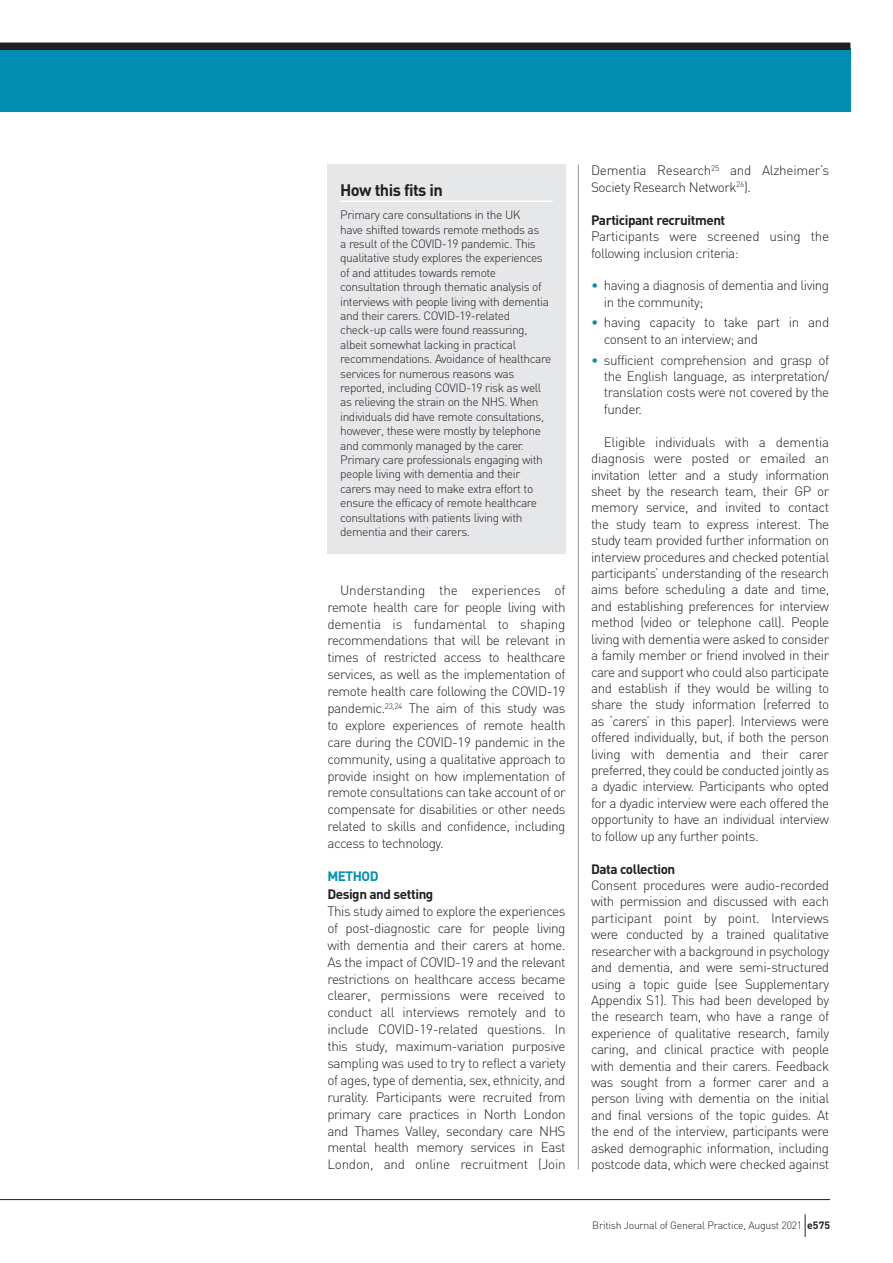
<style>
.page{position:relative;width:893px;height:1263px;background:#fff}
.page>*{position:absolute;margin:0;border:0;box-sizing:border-box;transform-origin:0 0}
.t1{font:700 16.5px "DIN";letter-spacing:-.035em;color:#231f20}
.t2{font:300 13.5px/16.4px "DIN";letter-spacing:-.035em;color:#231f20;text-align:justify}
.t3{font:700 13.5px "DIN";letter-spacing:-.035em;color:#231f20}
.t4{font:700 13.5px "DIN";letter-spacing:-.035em;color:#008fb3}
.t5{font:300 12px/14.4px "DIN";letter-spacing:-.035em;color:#231f20}
.t6{font:300 10.5px "DIN";letter-spacing:-.025em;color:#231f20}
.s1{color:#008fb3}
.s2{font-weight:700}
</style>
<div class="page">
<div style="left:0;top:48px;width:850px;height:63px;background:#008fb3"></div>
<div style="left:0;top:43px;width:850px;height:7px;background:#231f20"></div>
<hr style="left:578px;top:165px;width:1px;height:1004px;background:#939598">
<div style="left:327px;top:165px;width:239px;height:389px;background:#e6e7e9"></div>
<hr style="left:340px;top:200px;width:213px;height:2px;background:#fff">
<hr style="left:0;top:1199px;width:830px;height:1px;background:#231f20">
<svg style="left:805px;top:1214px;width:1px;height:23px"></svg>
<p class="t1" style="left:340px;top:180px;width:104px">How this fits in</p>
<p class="t5" style="left:340px;top:208px;width:213px">Primary care consultations in the UK<br>have shifted towards remote methods as<br>a result of the COVID-19 pandemic. This qualitative study explores the experiences of and attitudes towards remote consultation through thematic analysis of interviews with people living with dementia and their carers. COVID-19-related check-up calls were found reassuring, albeit somewhat lacking in practical recommendations. Avoidance of healthcare services for numerous reasons was reported, including COVID-19 risk as well as relieving the strain on the NHS. When individuals did have remote consultations, however, these were mostly by telephone and commonly managed by the carer.<br>Primary care professionals engaging with people living with dementia and their carers may need to make extra effort to ensure the efficacy of remote healthcare consultations with patients living with dementia and their carers.</p>
<p class="t2" style="left:327px;top:581px;width:240px;line-height:17px;text-indent:13px">Understanding the experiences of remote health care for people living with dementia is fundamental to shaping recommendations that will be relevant in times of restricted access to healthcare services, as well as the implementation of remote health care following the COVID-19 pandemic.<sup>23,24</sup> The aim of this study was to explore experiences of remote health care during the COVID-19 pandemic in the community, using a qualitative approach to provide insight on how implementation of remote consultations can take account of or compensate for disabilities or other needs related to skills and confidence, including access to technology.</p>
<p class="t4" style="left:327px;top:867px;width:53px">METHOD</p>
<p class="t3" style="left:327px;top:885px;width:107px">Design and setting</p>
<p class="t2" style="left:327px;top:902px;width:240px;line-height:17px">This study aimed to explore the experiences of post-diagnostic care for people living with dementia and their carers at home.<br>As the impact of COVID-19 and the relevant restrictions on healthcare access became clearer, permissions were received to conduct all interviews remotely and to include COVID-19-related questions. In this study, maximum-variation purposive sampling was used to try to reflect a variety of ages, type of dementia, sex, ethnicity, and rurality. Participants were recruited from primary care practices in North London and Thames Valley, secondary care NHS mental health memory services in East London, and online recruitment (Join</p>
<p class="t2" style="left:591px;top:162px;width:240px">Dementia Research<sup>25</sup> and Alzheimer’s<br>Society Research Network<sup>26</sup>).</p>
<p class="t3" style="left:591px;top:211px;width:136px">Participant recruitment</p>
<p class="t2" style="left:591px;top:228px;width:240px">Participants were screened using the following inclusion criteria:</p>
<p class="t2" style="left:604px;top:277px;width:227px;text-indent:-13px"><span class="s1">•</span> having a diagnosis of dementia and living in the community;</p>
<p class="t2" style="left:604px;top:314px;width:227px;text-indent:-13px"><span class="s1">•</span> having capacity to take part in and consent to an interview; and</p>
<p class="t2" style="left:604px;top:351px;width:227px;text-indent:-13px"><span class="s1">•</span> sufficient comprehension and grasp of the English language, as interpretation/ translation costs were not covered by the funder.</p>
<p class="t2" style="left:591px;top:433px;width:240px;text-indent:13px">Eligible individuals with a dementia diagnosis were posted or emailed an invitation letter and a study information sheet by the research team, their GP or memory service, and invited to contact the study team to express interest. The study team provided further information on interview procedures and checked potential participants’ understanding of the research aims before scheduling a date and time, and establishing preferences for interview method (video or telephone call). People living with dementia were asked to consider a family member or friend involved in their care and support who could also participate and establish if they would be willing to share the study information (referred to as ‘carers’ in this paper). Interviews were offered individually, but, if both the person living with dementia and their carer preferred, they could be conducted jointly as a dyadic interview. Participants who opted for a dyadic interview were each offered the opportunity to have an individual interview to follow up any further points.</p>
<p class="t3" style="left:591px;top:860px;width:86px">Data collection</p>
<p class="t2" style="left:591px;top:877px;width:240px">Consent procedures were audio-recorded with permission and discussed with each participant point by point. Interviews were conducted by a trained qualitative researcher with a background in psychology and dementia, and were semi-structured using a topic guide (see Supplementary Appendix S1). This had been developed by the research team, who have a range of experience of qualitative research, family caring, and clinical practice with people with dementia and their carers. Feedback was sought from a former carer and a person living with dementia on the initial and final versions of the topic guides. At the end of the interview, participants were asked demographic information, including postcode data, which were checked against</p>
<p class="t6" style="left:592px;top:1219px;width:239px">British Journal of General Practice, August 2021 <span class="s2">e575</span></p>
</div>
